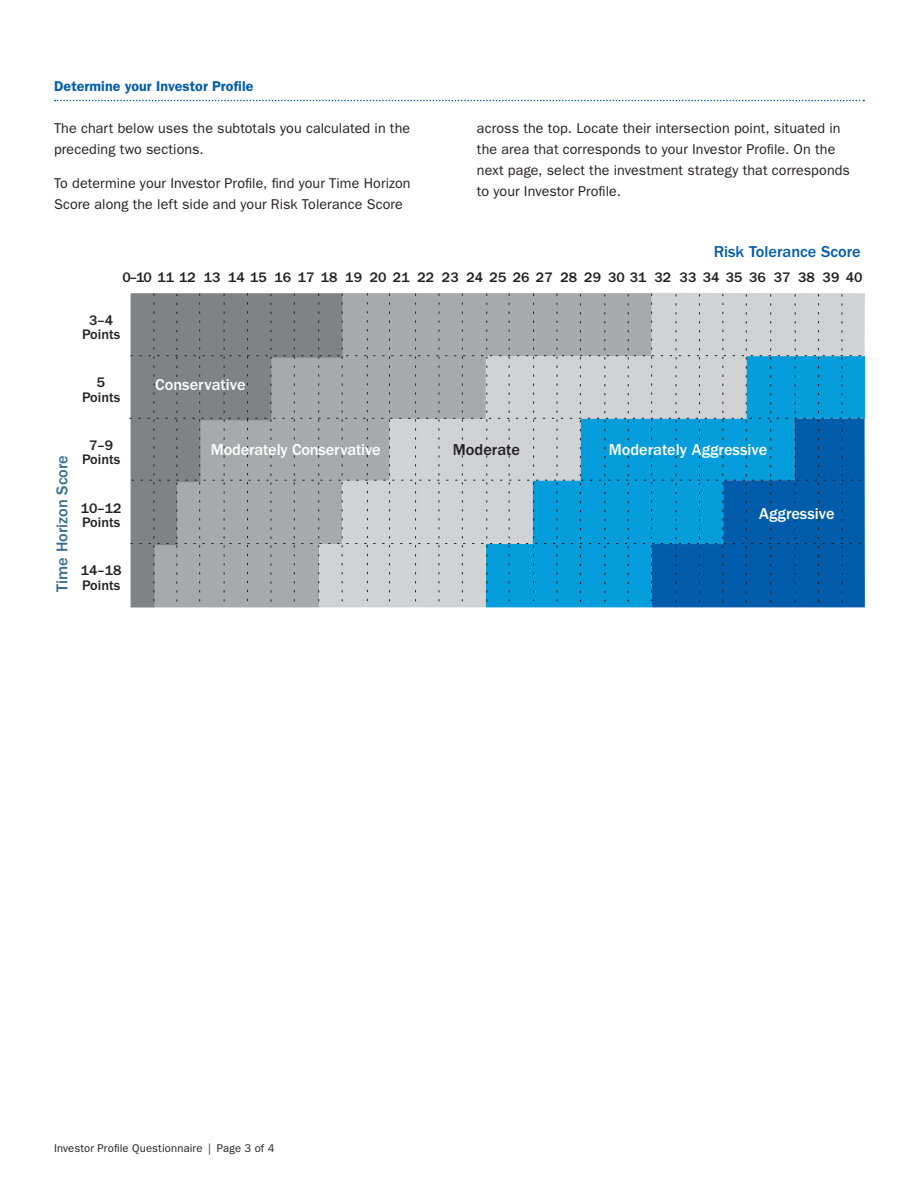
<style>
.page{position:relative;width:918px;height:1188px;background:#fff}
.page>*{position:absolute;margin:0;border:0;box-sizing:border-box;transform-origin:0 0}
.t1{font:500 16.35px "ITC Franklin Gothic Std";color:#fff}
.t2{font:500 16.35px "ITC Franklin Gothic Std";color:#015dac}
.t3{font:500 16.35px "ITC Franklin Gothic Std";color:#386e8f}
.t4{font:500 16.35px "ITC Franklin Gothic Std";color:#231f20}
.t5{font:14.25px/21px "ITC Franklin Gothic Std";letter-spacing:.005em;color:#231f20}
.t6{font:500 14.25px/14.2px "ITC Franklin Gothic Std";color:#231f20;text-align:center}
.t7{font:600 14.25px "ITC Franklin Gothic Std";letter-spacing:.005em;color:#015dac}
.t8{font:11.25px "ITC Franklin Gothic Std";letter-spacing:.015em;color:#231f20}
</style>
<div class="page">
<svg style="left:55px;top:100px;width:809px;height:1px"></svg>
<svg style="left:129px;top:293px;width:736px;height:314px;background:#7ba2b9"></svg>
<p class="t7" style="left:54px;top:77px;width:201px">Determine your Investor Profile</p>
<p class="t5" style="left:54px;top:118px;width:358px">The chart below uses the subtotals you calculated in the preceding two sections.</p>
<p class="t5" style="left:54px;top:173px;width:358px">To determine your Investor Profile, find your Time Horizon<br>Score along the left side and your Risk Tolerance Score</p>
<p class="t5" style="left:477px;top:118px;width:375px">across the top. Locate their intersection point, situated in the area that corresponds to your Investor Profile. On the next page, select the investment strategy that corresponds to your Investor Profile.</p>
<p class="t2" style="left:714px;top:242px;width:149px">Risk Tolerance Score</p>
<p class="t6" style="left:123px;top:271px;width:741px">0–10 11 12 13 14 15 16 17 18 19 20 21 22 23 24 25 26 27 28 29 30 31 32 33 34 35 36 37 38 39 40</p>
<p class="t6" style="left:82px;top:313px;width:40px">3–4<br>Points</p>
<p class="t6" style="left:82px;top:376px;width:40px">5<br>Points</p>
<p class="t3" style="left:53px;top:592px;width:138px;rotate:-90deg">Time Horizon Score</p>
<p class="t6" style="left:82px;top:438px;width:40px">7–9<br>Points</p>
<p class="t6" style="left:81px;top:501px;width:42px;text-align:left">10–12<br>Points</p>
<p class="t6" style="left:81px;top:564px;width:42px;text-align:left">14–18<br>Points</p>
<p class="t1" style="left:155px;top:375px;width:92px">Conservative</p>
<p class="t1" style="left:211px;top:441px;width:171px">Moderately Conservative</p>
<p class="t4" style="left:453px;top:441px;width:69px">Moderate</p>
<p class="t1" style="left:609px;top:441px;width:160px">Moderately Aggressive</p>
<p class="t1" style="left:759px;top:505px;width:77px">Aggressive</p>
<p class="t8" style="left:54px;top:1142px;width:222px">Investor Profile Questionnaire | Page 3 of 4</p>
</div>
